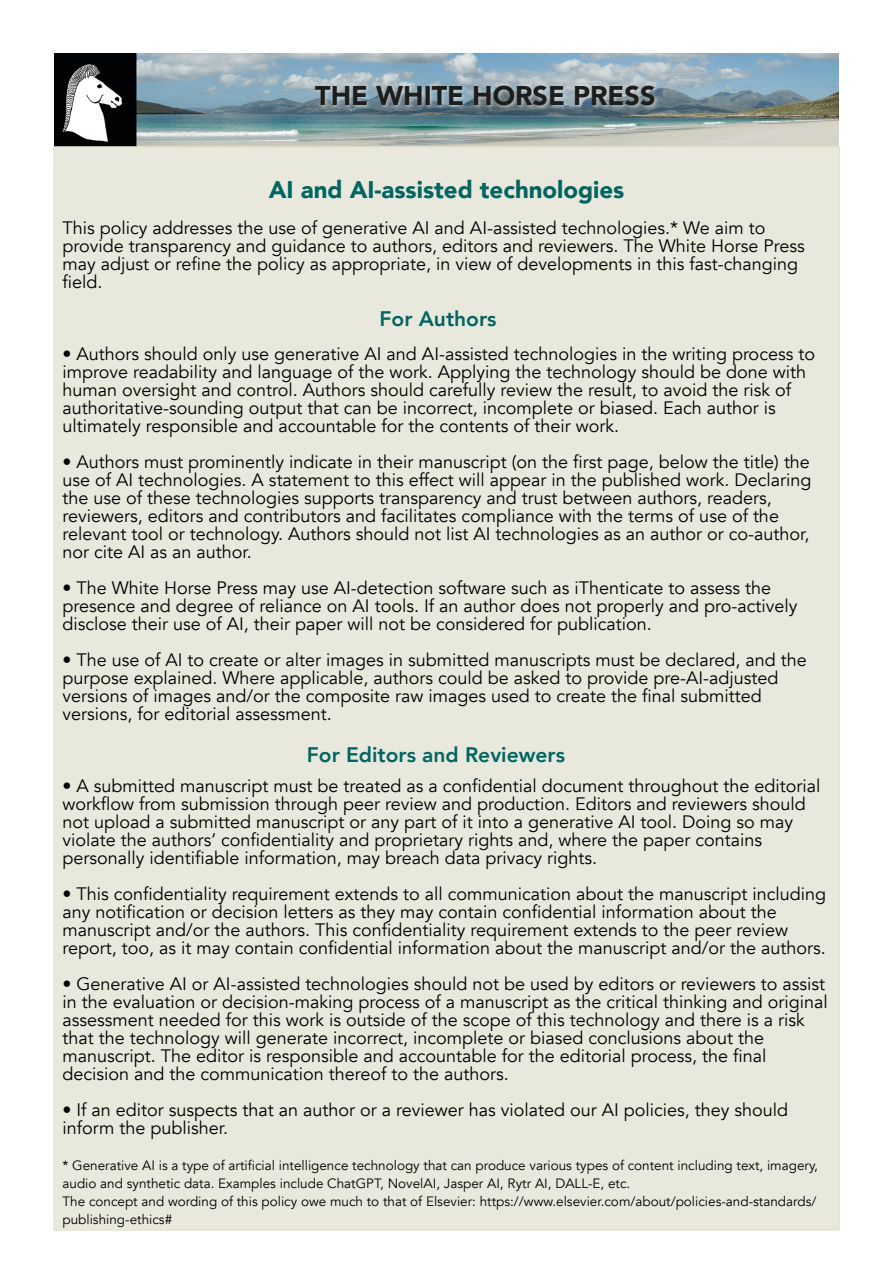
<style>
.page{position:relative;width:894px;height:1263px;background:#fff}
.page>*{position:absolute;margin:0;border:0;box-sizing:border-box;transform-origin:0 0}
.t1{font:900 27px "Avenir";color:#1d1d1b}
.t2{font:900 24px "Avenir";color:#006460}
.t3{font:800 21px "Avenir";color:#006460}
.t4{font:18px/18px "Avenir";color:#000}
.t5{font:13.5px/18px "Avenir";color:#000}
</style>
<div class="page">
<img style="left:54px;top:54px;width:784px;height:92px">
<div style="left:53px;top:146px;width:787px;height:1085px;background:#e8e8dd;border:2px solid #e7e2ce"></div>
<img style="left:313px;top:83px;width:347px;height:27px">
<h1 class="t1" style="left:315px;top:78px;width:342px">THE WHITE HORSE PRESS</h1>
<h2 class="t2" style="left:269px;top:174px;width:357px">AI and AI-assisted technologies</h2>
<p class="t4" style="left:63px;top:219px;width:744px">This policy addresses the use of generative AI and AI-assisted technologies.* We aim to provide transparency and guidance to authors, editors and reviewers. The White Horse Press may adjust or refine the policy as appropriate, in view of developments in this fast-changing field.</p>
<p class="t3" style="left:380px;top:305px;width:119px">For Authors</p>
<p class="t4" style="left:63px;top:345px;width:754px">• Authors should only use generative AI and AI-assisted technologies in the writing process to improve readability and language of the work. Applying the technology should be done with human oversight and control. Authors should carefully review the result, to avoid the risk of authoritative-sounding output that can be incorrect, incomplete or biased. Each author is ultimately responsible and accountable for the contents of their work.</p>
<p class="t4" style="left:63px;top:453px;width:751px">• Authors must prominently indicate in their manuscript (on the first page, below the title) the use of AI technologies. A statement to this effect will appear in the published work. Declaring the use of these technologies supports transparency and trust between authors, readers, reviewers, editors and contributors and facilitates compliance with the terms of use of the relevant tool or technology. Authors should not list AI technologies as an author or co-author, nor cite AI as an author.</p>
<p class="t4" style="left:63px;top:579px;width:736px">• The White Horse Press may use AI-detection software such as iThenticate to assess the presence and degree of reliance on AI tools. If an author does not properly and pro-actively disclose their use of AI, their paper will not be considered for publication.</p>
<p class="t4" style="left:63px;top:651px;width:746px">• The use of AI to create or alter images in submitted manuscripts must be declared, and the purpose explained. Where applicable, authors could be asked to provide pre-AI-adjusted versions of images and/or the composite raw images used to create the final submitted versions, for editorial assessment.</p>
<p class="t3" style="left:307px;top:741px;width:260px">For Editors and Reviewers</p>
<p class="t4" style="left:63px;top:777px;width:759px">• A submitted manuscript must be treated as a confidential document throughout the editorial workflow from submission through peer review and production. Editors and reviewers should not upload a submitted manuscript or any part of it into a generative AI tool. Doing so may violate the authors’ confidentiality and proprietary rights and, where the paper contains personally identifiable information, may breach data privacy rights.</p>
<p class="t4" style="left:63px;top:885px;width:765px">• This confidentiality requirement extends to all communication about the manuscript including any notification or decision letters as they may contain confidential information about the manuscript and/or the authors. This confidentiality requirement extends to the peer review report, too, as it may contain confidential information about the manuscript and/or the authors.</p>
<p class="t4" style="left:63px;top:975px;width:767px">• Generative AI or AI-assisted technologies should not be used by editors or reviewers to assist in the evaluation or decision-making process of a manuscript as the critical thinking and original assessment needed for this work is outside of the scope of this technology and there is a risk that the technology will generate incorrect, incomplete or biased conclusions about the manuscript. The editor is responsible and accountable for the editorial process, the final decision and the communication thereof to the authors.</p>
<p class="t4" style="left:63px;top:1101px;width:727px">• If an editor suspects that an author or a reviewer has violated our AI policies, they should inform the publisher.</p>
<p class="t5" style="left:63px;top:1156px;width:757px">* Generative AI is a type of artificial intelligence technology that can produce various types of content including text, imagery, audio and synthetic data. Examples include ChatGPT, NovelAI, Jasper AI, Rytr AI, DALL-E, etc.<br>The concept and wording of this policy owe much to that of Elsevier: https://www.elsevier.com/about/policies-and-standards/ publishing-ethics#</p>
</div>
